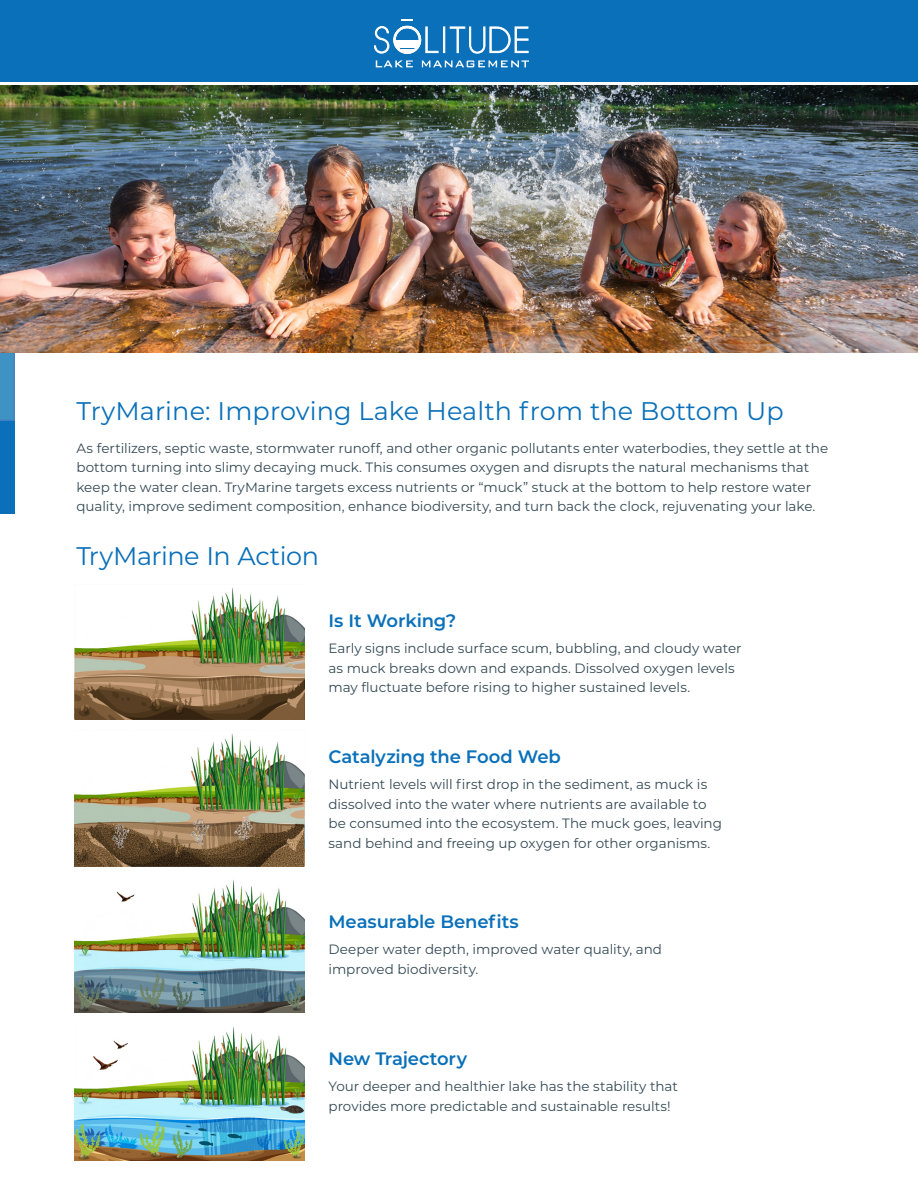
<style>
.page{position:relative;width:918px;height:1188px;background:#fff}
.page>*{position:absolute;margin:0;border:0;box-sizing:border-box;transform-origin:0 0}
.t1{font:25.5px "Montserrat";letter-spacing:.005em;color:#0970b9}
.t2{font:25.5px "Montserrat";letter-spacing:-.015em;color:#0970b9}
.Sub_section{font:600 18px "Montserrat";letter-spacing:-.005em;color:#0970b9}
.Body{font:13.5px/19.5px "Montserrat";color:#344954}
</style>
<div class="page">
<div style="left:0;top:419px;width:14px;height:95px;background:#0970b9"></div>
<svg style="left:0;top:353px;width:15px;height:68px"></svg>
<img style="left:0;top:85px;width:918px;height:268px">
<div style="left:0;top:0;width:918px;height:81px;background:#0970b9"></div>
<hr style="left:443px;top:27px;width:2px;height:26px;background:#fff">
<svg style="left:450px;top:26px;width:79px;height:28px"></svg>
<svg style="left:376px;top:60px;width:37px;height:7px"></svg>
<svg style="left:422px;top:60px;width:107px;height:7px"></svg>
<svg style="left:374px;top:19px;width:65px;height:35px"></svg>
<div style="left:393px;top:26px;width:28px;height:28px;border:2px solid #fff;border-radius:50%"></div>
<img style="left:75px;top:587px;width:230px;height:133px">
<img style="left:75px;top:734px;width:230px;height:132px">
<img style="left:75px;top:880px;width:230px;height:132px">
<img style="left:75px;top:1027px;width:230px;height:133px">
<p class="t1" style="left:76px;top:393px;width:709px">TryMarine: Improving Lake Health from the Bottom Up</p>
<p class="Body" style="left:76px;top:438px;width:753px">As fertilizers, septic waste, stormwater runoff, and other organic pollutants enter waterbodies, they settle at the bottom turning into slimy decaying muck. This consumes oxygen and disrupts the natural mechanisms that keep the water clean. TryMarine targets excess nutrients or “muck” stuck at the bottom to help restore water quality, improve sediment composition, enhance biodiversity, and turn back the clock, rejuvenating your lake.</p>
<p class="t2" style="left:76px;top:539px;width:244px">TryMarine In Action</p>
<p class="Sub_section" style="left:329px;top:608px;width:129px">Is It Working?</p>
<p class="Body" style="left:329px;top:638px;width:415px">Early signs include surface scum, bubbling, and cloudy water as muck breaks down and expands. Dissolved oxygen levels may fluctuate before rising to higher sustained levels.</p>
<p class="Sub_section" style="left:329px;top:744px;width:234px">Catalyzing the Food Web</p>
<p class="Body" style="left:329px;top:774px;width:395px">Nutrient levels will first drop in the sediment, as muck is dissolved into the water where nutrients are available to be consumed into the ecosystem. The muck goes, leaving sand behind and freeing up oxygen for other organisms.</p>
<p class="Sub_section" style="left:329px;top:909px;width:192px">Measurable Benefits</p>
<p class="Body" style="left:329px;top:939px;width:335px">Deeper water depth, improved water quality, and improved biodiversity.</p>
<p class="Sub_section" style="left:329px;top:1046px;width:140px">New Trajectory</p>
<p class="Body" style="left:329px;top:1076px;width:351px">Your deeper and healthier lake has the stability that provides more predictable and sustainable results!</p>
</div>
